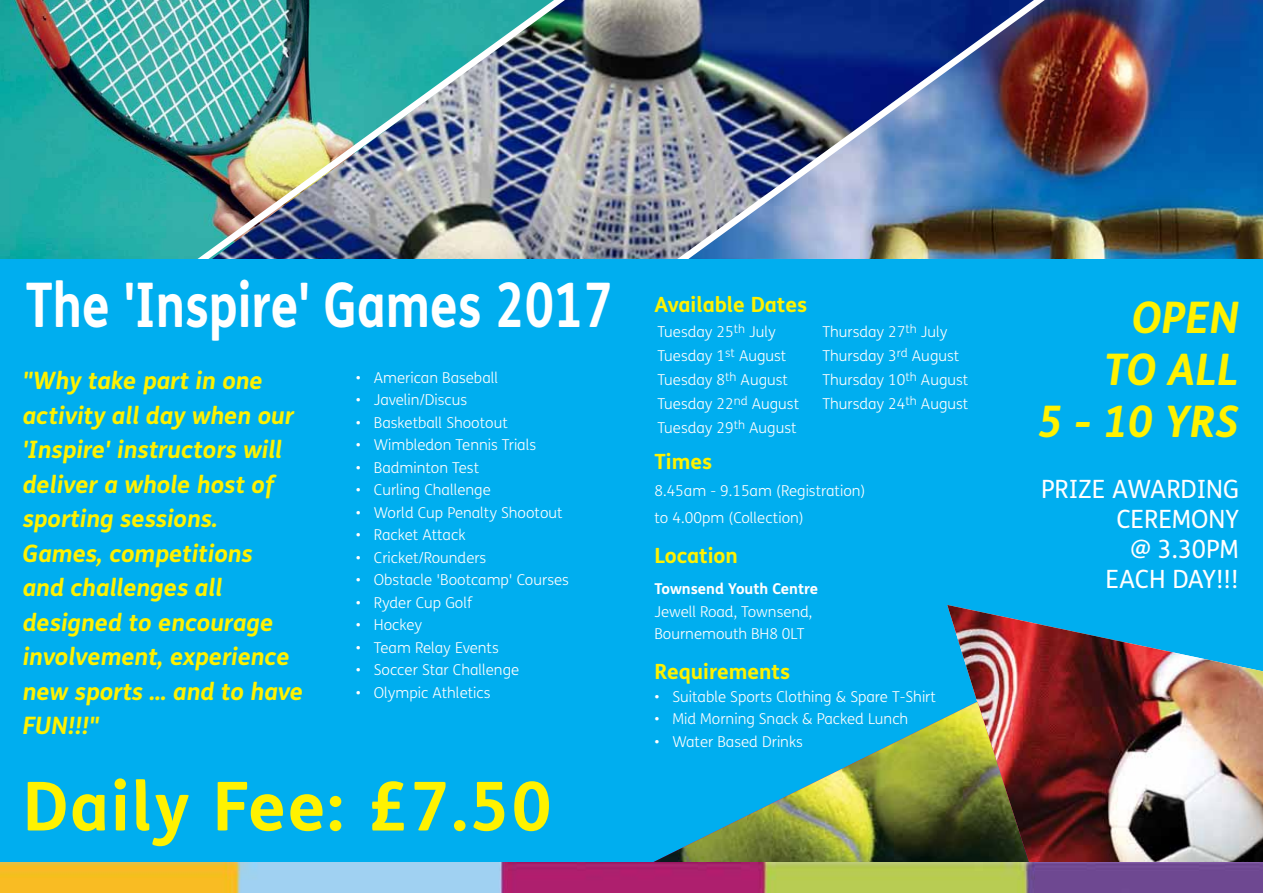
<style>
.page{position:relative;width:1263px;height:893px;background:#fff}
.page>*{position:absolute;margin:0;border:0;box-sizing:border-box;transform-origin:0 0}
.t1{font:700 67.5px "FS Me";letter-spacing:.03em;color:#fff200}
.t2{font:700 61.5px "FS Me";color:#fff;scale:.81 1}
.t3{font:italic 700 43.5px/52.2px "FS Me";letter-spacing:-.005em;color:#fff200;text-align:right}
.t4{font:25.2px/30.3px "FS Me";letter-spacing:-.005em;color:#fff;text-align:right}
.t5{font:italic 700 24px/34.5px "FS Me";color:#fff200}
.t6{font:700 21px "FS Me";color:#fff200}
.t7{font:300 15px/27px "FS Me";color:#fff}
.t8{font:700 15px "FS Me";color:#fff}
</style>
<div class="page">
<img style="left:0;top:0;width:189px;height:259px">
<img style="left:565px;top:0;width:96px;height:259px">
<img style="left:1045px;top:0;width:218px;height:259px">
<img style="left:189px;top:0;width:376px;height:259px">
<img style="left:661px;top:0;width:384px;height:259px">
<div style="left:0;top:259px;width:1263px;height:613px;background:#00aeef"></div>
<img style="left:947px;top:605px;width:316px;height:257px">
<img style="left:653px;top:702px;width:376px;height:160px">
<img style="left:0;top:862px;width:1263px;height:31px">
<h2 class="t2" style="left:26px;top:258px;width:726px">The 'Inspire' Games 2017</h2>
<p class="t5" style="left:23px;top:362px;width:282px">"Why take part in one activity all day when our 'Inspire' instructors will deliver a whole host of sporting sessions.<br>Games, competitions<br>and challenges all designed to encourage involvement, experience new sports ... and to have<br>FUN!!!"</p>
<p class="t7" style="left:356px;top:363px;width:144px">• American Baseball</p>
<p class="t7" style="left:356px;top:386px;width:113px">• Javelin/Discus</p>
<p class="t7" style="left:356px;top:408px;width:154px">• Basketball Shootout</p>
<p class="t7" style="left:356px;top:431px;width:182px">• Wimbledon Tennis Trials</p>
<p class="t7" style="left:356px;top:453px;width:125px">• Badminton Test</p>
<p class="t7" style="left:356px;top:476px;width:136px">• Curling Challenge</p>
<p class="t7" style="left:356px;top:498px;width:208px">• World Cup Penalty Shootout</p>
<p class="t7" style="left:356px;top:521px;width:111px">• Racket Attack</p>
<p class="t7" style="left:356px;top:543px;width:132px">• Cricket/Rounders</p>
<p class="t7" style="left:356px;top:566px;width:215px">• Obstacle 'Bootcamp' Courses</p>
<p class="t7" style="left:356px;top:588px;width:118px">• Ryder Cup Golf</p>
<p class="t7" style="left:356px;top:611px;width:68px">• Hockey</p>
<p class="t7" style="left:356px;top:633px;width:144px">• Team Relay Events</p>
<p class="t7" style="left:356px;top:656px;width:165px">• Soccer Star Challenge</p>
<p class="t7" style="left:356px;top:678px;width:136px">• Olympic Athletics</p>
<h1 class="t1" style="left:23px;top:754px;width:530px">Daily Fee: £7.50</h1>
<h3 class="t6" style="left:654px;top:288px;width:154px">Available Dates</h3>
<p class="t7" style="left:657px;top:317px;width:120px">Tuesday 25<sup>th</sup> July</p>
<p class="t7" style="left:822px;top:317px;width:127px">Thursday 27<sup>th</sup> July</p>
<p class="t7" style="left:657px;top:341px;width:130px">Tuesday 1<sup>st</sup> August</p>
<p class="t7" style="left:822px;top:341px;width:138px">Thursday 3<sup>rd</sup> August</p>
<p class="t7" style="left:657px;top:365px;width:132px">Tuesday 8<sup>th</sup> August</p>
<p class="t7" style="left:822px;top:365px;width:147px">Thursday 10<sup>th</sup> August</p>
<p class="t7" style="left:657px;top:389px;width:143px">Tuesday 22<sup>nd</sup> August</p>
<p class="t7" style="left:822px;top:389px;width:147px">Thursday 24<sup>th</sup> August</p>
<p class="t7" style="left:657px;top:413px;width:141px">Tuesday 29<sup>th</sup> August</p>
<h3 class="t6" style="left:654px;top:445px;width:59px">Times</h3>
<p class="t7" style="left:654px;top:476px;width:213px">8.45am - 9.15am (Registration) to 4.00pm (Collection)</p>
<h3 class="t6" style="left:654px;top:539px;width:85px">Location</h3>
<p class="t8" style="left:654px;top:577px;width:165px">Townsend Youth Centre</p>
<p class="t7" style="left:654px;top:600px;width:160px;line-height:22.5px">Jewell Road, Townsend,<br>Bournemouth BH8 0LT</p>
<h3 class="t6" style="left:654px;top:656px;width:137px">Requirements</h3>
<p class="t7" style="left:654px;top:683px;width:283px">• Suitable Sports Clothing &amp; Spare T-Shirt</p>
<p class="t7" style="left:654px;top:705px;width:255px">• Mid Morning Snack &amp; Packed Lunch</p>
<p class="t7" style="left:654px;top:728px;width:150px">• Water Based Drinks</p>
<h3 class="t3" style="left:1038px;top:289px;width:203px">open<br>to all<br>5 - 10 yrs</h3>
<h3 class="t4" style="left:1041px;top:473px;width:199px">PRIZE AWARDING<br>CEREMONY<br>@ 3.30PM<br>EACH DAY!!!</h3>
</div>
